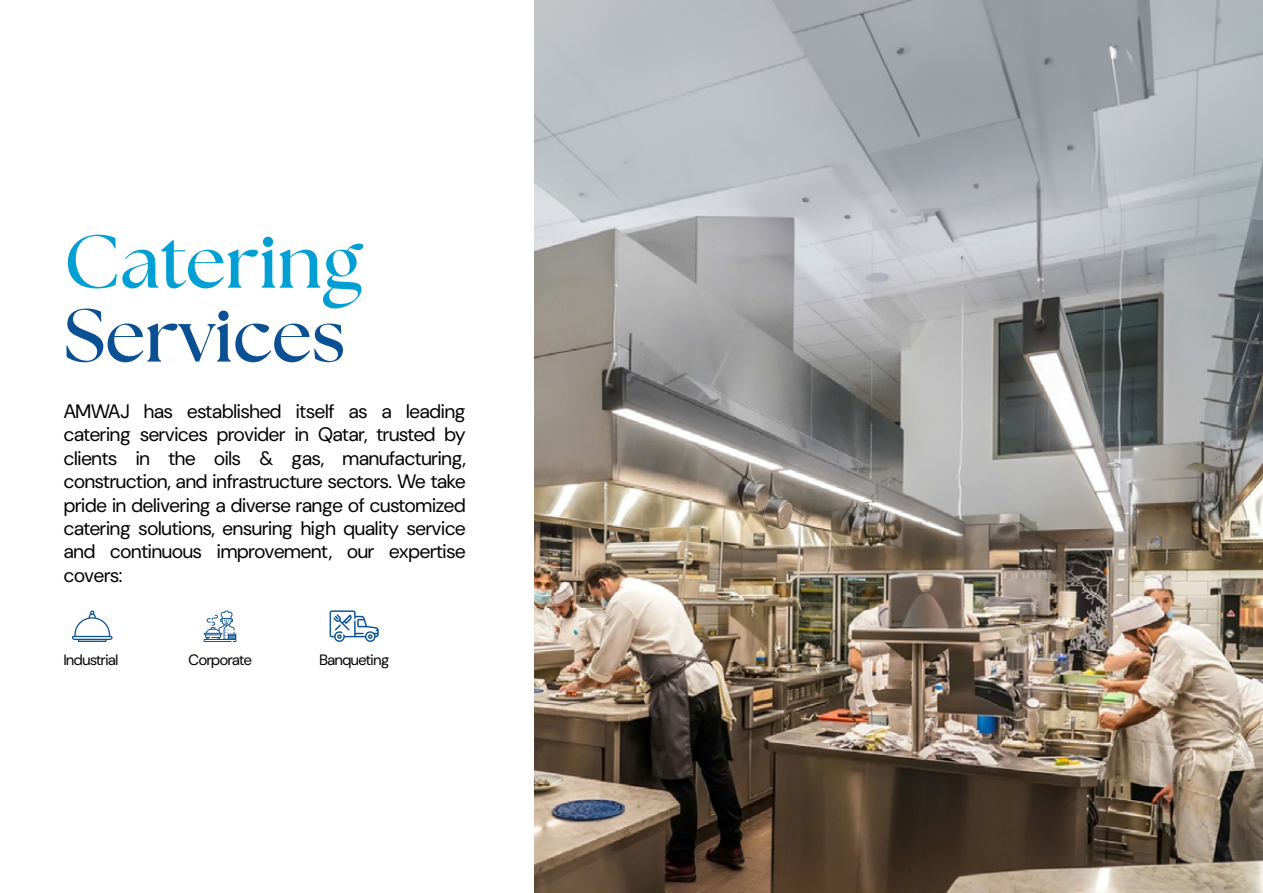
<style>
.page{position:relative;width:1263px;height:893px;background:#fff}
.page>*{position:absolute;margin:0;border:0;box-sizing:border-box;transform-origin:0 0}
.t1{font:700 75px "The Seasons";color:#00a0d5}
.t2{font:700 75px "The Seasons";color:#0b5092}
.t3{font:19.5px/23.4px "DM Sans 36 pt";letter-spacing:-.01em;color:#000;text-align:justify}
.t4{font:15px "DM Sans 36 pt";letter-spacing:-.025em;color:#000}
</style>
<div class="page">
<img style="left:535px;top:0;width:728px;height:893px">
<svg style="left:72px;top:610px;width:41px;height:32px"></svg>
<svg style="left:204px;top:610px;width:33px;height:32px"></svg>
<svg style="left:330px;top:610px;width:49px;height:32px"></svg>
<h1 class="t1" style="left:64px;top:211px;width:299px">Catering</h1>
<h1 class="t2" style="left:64px;top:285px;width:283px">Services</h1>
<p class="t3" style="left:64px;top:399px;width:403px">AMWAJ has established itself as a leading catering services provider in Qatar, trusted by clients in the oils &amp; gas, manufacturing, construction, and infrastructure sectors. We take pride in delivering a diverse range of customized catering solutions, ensuring high quality service and continuous improvement, our expertise covers:</p>
<p class="t4" style="left:64px;top:651px;width:56px">Industrial</p>
<p class="t4" style="left:189px;top:651px;width:65px">Corporate</p>
<p class="t4" style="left:319px;top:651px;width:71px">Banqueting</p>
</div>
